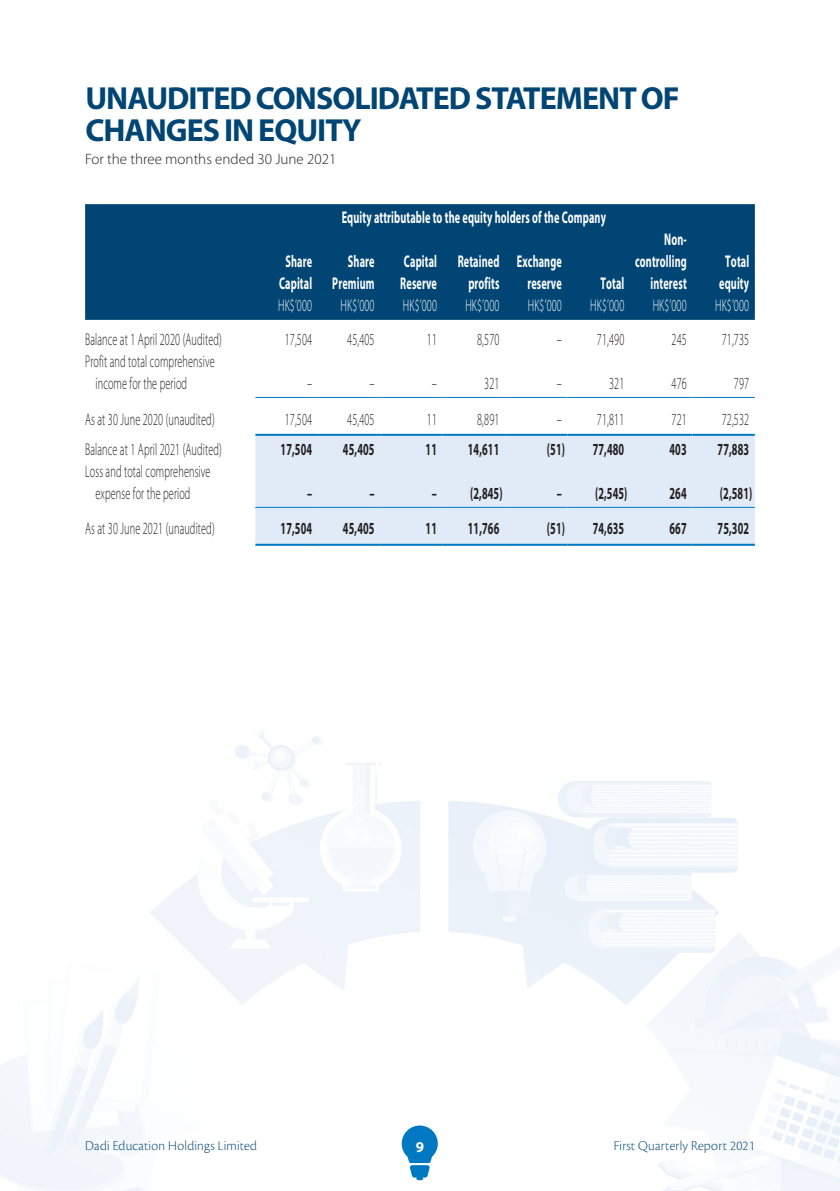
<style>
.page{position:relative;width:840px;height:1191px;background:#fff}
.page>*{position:absolute;margin:0;border:0;box-sizing:border-box;transform-origin:0 0}
.t1{font:700 32px "Myriad Pro";letter-spacing:-.03em;color:#004574}
._50_Table_txt{font:300 17px/22px "Myriad Pro";letter-spacing:.015em;color:#231f20;scale:.6 1}
._50_Table_txt-2{font:700 17px "Myriad Pro";letter-spacing:.01em;color:#fff;scale:.6 1}
._50_Table_txt-3{font:700 17px "Myriad Pro";letter-spacing:.01em;color:#231f20;scale:.6 1}
._50_Table_txt-4{font:300 17px "Myriad Pro";letter-spacing:.015em;color:#fff;scale:.6 1}
.t2{font:300 15px "Myriad Pro";color:#231f20}
._00_txt{font:700 15px "Myriad Pro";color:#fff}
.t3{font:14px "Cronos Pro Lt Disp";letter-spacing:.02em;color:#004574}
</style>
<div class="page">
<img style="left:0;top:204px;width:839px;height:987px">
<svg style="left:401px;top:1125px;width:36px;height:55px"></svg>
<div style="left:85px;top:204px;width:669px;height:116px;background:#004574"></div>
<div style="left:255px;top:436px;width:499px;height:108px;background:#e1ebf7"></div>
<hr style="left:255px;top:397px;width:62px;height:1px;background:#0079c2">
<hr style="left:317px;top:397px;width:63px;height:1px;background:#0079c2">
<hr style="left:380px;top:397px;width:62px;height:1px;background:#0079c2">
<hr style="left:442px;top:397px;width:63px;height:1px;background:#0079c2">
<hr style="left:505px;top:397px;width:62px;height:1px;background:#0079c2">
<hr style="left:567px;top:397px;width:62px;height:1px;background:#0079c2">
<hr style="left:629px;top:397px;width:63px;height:1px;background:#0079c2">
<hr style="left:692px;top:397px;width:62px;height:1px;background:#0079c2">
<hr style="left:255px;top:434px;width:62px;height:2px;background:#0079c2">
<hr style="left:317px;top:434px;width:63px;height:2px;background:#0079c2">
<hr style="left:380px;top:434px;width:62px;height:2px;background:#0079c2">
<hr style="left:442px;top:434px;width:63px;height:2px;background:#0079c2">
<hr style="left:505px;top:434px;width:62px;height:2px;background:#0079c2">
<hr style="left:567px;top:434px;width:62px;height:2px;background:#0079c2">
<hr style="left:629px;top:434px;width:63px;height:2px;background:#0079c2">
<hr style="left:692px;top:434px;width:62px;height:2px;background:#0079c2">
<hr style="left:255px;top:507px;width:62px;height:1px;background:#0079c2">
<hr style="left:317px;top:507px;width:63px;height:1px;background:#0079c2">
<hr style="left:380px;top:507px;width:62px;height:1px;background:#0079c2">
<hr style="left:442px;top:507px;width:63px;height:1px;background:#0079c2">
<hr style="left:505px;top:507px;width:62px;height:1px;background:#0079c2">
<hr style="left:567px;top:507px;width:62px;height:1px;background:#0079c2">
<hr style="left:629px;top:507px;width:63px;height:1px;background:#0079c2">
<hr style="left:692px;top:507px;width:62px;height:1px;background:#0079c2">
<hr style="left:255px;top:544px;width:62px;height:2px;background:#0079c2">
<hr style="left:317px;top:544px;width:63px;height:2px;background:#0079c2">
<hr style="left:380px;top:544px;width:62px;height:2px;background:#0079c2">
<hr style="left:442px;top:544px;width:63px;height:2px;background:#0079c2">
<hr style="left:505px;top:544px;width:62px;height:2px;background:#0079c2">
<hr style="left:567px;top:544px;width:62px;height:2px;background:#0079c2">
<hr style="left:629px;top:544px;width:63px;height:2px;background:#0079c2">
<hr style="left:692px;top:544px;width:62px;height:2px;background:#0079c2">
<p class="t1" style="left:85px;top:77px;width:595px">UNAUDITED CONSOLIDATED STATEMENT OF</p>
<p class="t1" style="left:85px;top:109px;width:277px">CHANGES IN EQUITY</p>
<p class="t2" style="left:85px;top:150px;width:253px">For the three months ended 30 June 2021</p>
<p class="_50_Table_txt-2" style="left:285px;top:250px;width:46px">Share</p>
<p class="_50_Table_txt-2" style="left:279px;top:272px;width:57px">Capital</p>
<p class="_50_Table_txt-2" style="left:341px;top:206px;width:441px">Equity attributable to the equity holders of the Company</p>
<p class="_50_Table_txt-2" style="left:348px;top:250px;width:46px">Share</p>
<p class="_50_Table_txt-2" style="left:332px;top:272px;width:72px">Premium</p>
<p class="_50_Table_txt-2" style="left:403px;top:250px;width:57px">Capital</p>
<p class="_50_Table_txt-2" style="left:400px;top:272px;width:63px">Reserve</p>
<p class="_50_Table_txt-2" style="left:457px;top:250px;width:71px">Retained</p>
<p class="_50_Table_txt-2" style="left:468px;top:272px;width:53px">profits</p>
<p class="_50_Table_txt-2" style="left:516px;top:250px;width:76px">Exchange</p>
<p class="_50_Table_txt-2" style="left:527px;top:272px;width:59px">reserve</p>
<p class="_50_Table_txt-2" style="left:600px;top:272px;width:41px">Total</p>
<p class="_50_Table_txt-2" style="left:663px;top:228px;width:39px">Non-</p>
<p class="_50_Table_txt-2" style="left:634px;top:250px;width:87px">controlling</p>
<p class="_50_Table_txt-2" style="left:650px;top:272px;width:62px">interest</p>
<p class="_50_Table_txt-2" style="left:724px;top:250px;width:41px">Total</p>
<p class="_50_Table_txt-2" style="left:718px;top:272px;width:51px">equity</p>
<p class="_50_Table_txt-4" style="left:278px;top:295px;width:58px">HK$’000</p>
<p class="_50_Table_txt-4" style="left:340px;top:295px;width:58px">HK$’000</p>
<p class="_50_Table_txt-4" style="left:403px;top:295px;width:58px">HK$’000</p>
<p class="_50_Table_txt-4" style="left:465px;top:295px;width:58px">HK$’000</p>
<p class="_50_Table_txt-4" style="left:527px;top:295px;width:58px">HK$’000</p>
<p class="_50_Table_txt-4" style="left:590px;top:295px;width:58px">HK$’000</p>
<p class="_50_Table_txt-4" style="left:652px;top:295px;width:58px">HK$’000</p>
<p class="_50_Table_txt-4" style="left:714px;top:295px;width:58px">HK$’000</p>
<p class="_50_Table_txt" style="left:85px;top:328px;width:229px">Balance at 1 April 2020 (Audited)</p>
<p class="_50_Table_txt" style="left:284px;top:328px;width:47px">17,504</p>
<p class="_50_Table_txt" style="left:347px;top:328px;width:47px">45,405</p>
<p class="_50_Table_txt" style="left:426px;top:328px;width:18px">11</p>
<p class="_50_Table_txt" style="left:477px;top:328px;width:39px">8,570</p>
<p class="_50_Table_txt" style="left:556px;top:328px;width:10px">–</p>
<p class="_50_Table_txt" style="left:596px;top:328px;width:47px">71,490</p>
<p class="_50_Table_txt" style="left:671px;top:328px;width:27px">245</p>
<p class="_50_Table_txt" style="left:721px;top:328px;width:47px">71,735</p>
<p class="_50_Table_txt" style="left:95px;top:350px;width:200px;text-indent:-10px">Profit and total comprehensive income for the period</p>
<p class="_50_Table_txt" style="left:307px;top:372px;width:10px">–</p>
<p class="_50_Table_txt" style="left:369px;top:372px;width:10px">–</p>
<p class="_50_Table_txt" style="left:431px;top:372px;width:10px">–</p>
<p class="_50_Table_txt" style="left:484px;top:372px;width:27px">321</p>
<p class="_50_Table_txt" style="left:556px;top:372px;width:10px">–</p>
<p class="_50_Table_txt" style="left:608px;top:372px;width:27px">321</p>
<p class="_50_Table_txt" style="left:671px;top:372px;width:27px">476</p>
<p class="_50_Table_txt" style="left:733px;top:372px;width:27px">797</p>
<p class="_50_Table_txt" style="left:85px;top:408px;width:217px">As at 30 June 2020 (unaudited)</p>
<p class="_50_Table_txt" style="left:284px;top:408px;width:47px">17,504</p>
<p class="_50_Table_txt" style="left:347px;top:408px;width:47px">45,405</p>
<p class="_50_Table_txt" style="left:426px;top:408px;width:18px">11</p>
<p class="_50_Table_txt" style="left:477px;top:408px;width:39px">8,891</p>
<p class="_50_Table_txt" style="left:556px;top:408px;width:10px">–</p>
<p class="_50_Table_txt" style="left:596px;top:408px;width:47px">71,811</p>
<p class="_50_Table_txt" style="left:671px;top:408px;width:27px">721</p>
<p class="_50_Table_txt" style="left:721px;top:408px;width:47px">72,532</p>
<p class="_50_Table_txt" style="left:85px;top:438px;width:229px">Balance at 1 April 2021 (Audited)</p>
<p class="_50_Table_txt-3" style="left:280px;top:438px;width:54px">17,504</p>
<p class="_50_Table_txt-3" style="left:343px;top:438px;width:54px">45,405</p>
<p class="_50_Table_txt-3" style="left:425px;top:438px;width:21px">11</p>
<p class="_50_Table_txt-3" style="left:467px;top:438px;width:54px">14,611</p>
<p class="_50_Table_txt-3" style="left:546px;top:438px;width:32px">(51)</p>
<p class="_50_Table_txt-3" style="left:592px;top:438px;width:54px">77,480</p>
<p class="_50_Table_txt-3" style="left:669px;top:438px;width:30px">403</p>
<p class="_50_Table_txt-3" style="left:717px;top:438px;width:54px">77,883</p>
<p class="_50_Table_txt" style="left:85px;top:460px;width:210px;text-align:center">Loss and total comprehensive expense for the period</p>
<p class="_50_Table_txt-3" style="left:307px;top:482px;width:10px">–</p>
<p class="_50_Table_txt-3" style="left:369px;top:482px;width:10px">–</p>
<p class="_50_Table_txt-3" style="left:431px;top:482px;width:10px">–</p>
<p class="_50_Table_txt-3" style="left:470px;top:482px;width:56px">(2,845)</p>
<p class="_50_Table_txt-3" style="left:556px;top:482px;width:10px">–</p>
<p class="_50_Table_txt-3" style="left:594px;top:482px;width:56px">(2,545)</p>
<p class="_50_Table_txt-3" style="left:669px;top:482px;width:30px">264</p>
<p class="_50_Table_txt-3" style="left:719px;top:482px;width:56px">(2,581)</p>
<p class="_50_Table_txt" style="left:85px;top:517px;width:217px">As at 30 June 2021 (unaudited)</p>
<p class="_50_Table_txt-3" style="left:280px;top:517px;width:54px">17,504</p>
<p class="_50_Table_txt-3" style="left:343px;top:517px;width:54px">45,405</p>
<p class="_50_Table_txt-3" style="left:425px;top:517px;width:21px">11</p>
<p class="_50_Table_txt-3" style="left:467px;top:517px;width:54px">11,766</p>
<p class="_50_Table_txt-3" style="left:546px;top:517px;width:32px">(51)</p>
<p class="_50_Table_txt-3" style="left:592px;top:517px;width:54px">74,635</p>
<p class="_50_Table_txt-3" style="left:669px;top:517px;width:30px">667</p>
<p class="_50_Table_txt-3" style="left:717px;top:517px;width:54px">75,302</p>
<p class="t3" style="left:85px;top:1138px;width:173px">Dadi Education Holdings Limited</p>
<p class="_00_txt" style="left:415px;top:1137px;width:10px">9</p>
<p class="t3" style="left:613px;top:1138px;width:143px">First Quarterly Report 2021</p>
</div>
